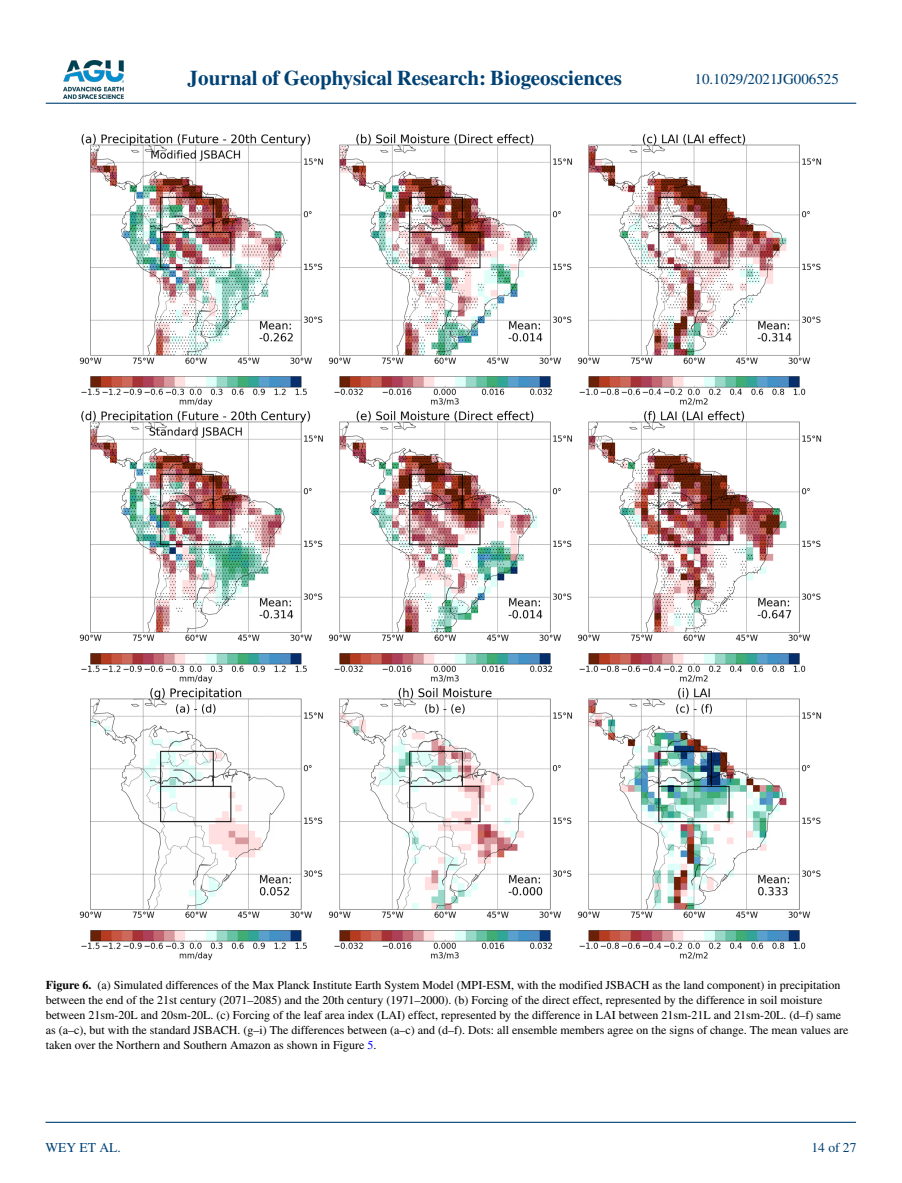
<style>
.page{position:relative;width:902px;height:1183px;background:#fff}
.page>*{position:absolute;margin:0;border:0;box-sizing:border-box;transform-origin:0 0}
.t1{font:700 21px "STIX";color:#004174}
.t2{font:15px "STIX";color:#004174}
.t3{font:13.5px "STIX";color:#004174}
.t4{font:12px/15px "STIX";color:#000}
.s1{font-weight:700}
.s2{color:#00f}
</style>
<div class="page">
<img style="left:63px;top:60px;width:60px;height:39px">
<hr style="left:46px;top:103px;width:810px;height:1px;background:#004174">
<hr style="left:45px;top:1121px;width:810px;height:1px;background:#004174">
<img style="left:79px;top:134px;width:742px;height:826px">
<h1 class="t1" style="left:188px;top:66px;width:435px">Journal of Geophysical Research: Biogeosciences</h1>
<p class="t2" style="left:694px;top:69px;width:146px">10.1029/2021JG006525</p>
<p class="t4" style="left:46px;top:978px;width:804px"><span class="s1">Figure 6.</span> (a) Simulated differences of the Max Planck Institute Earth System Model (MPI-ESM, with the modified JSBACH as the land component) in precipitation between the end of the 21st century (2071–2085) and the 20th century (1971–2000). (b) Forcing of the direct effect, represented by the difference in soil moisture between 21sm-20L and 20sm-20L. (c) Forcing of the leaf area index (LAI) effect, represented by the difference in LAI between 21sm-21L and 21sm-20L. (d–f) same as (a–c), but with the standard JSBACH. (g–i) The differences between (a–c) and (d–f). Dots: all ensemble members agree on the signs of change. The mean values are taken over the Northern and Southern Amazon as shown in Figure <span class="s2">5</span>.</p>
<p class="t3" style="left:45px;top:1138px;width:77px">WEY ET AL.</p>
<p class="t3" style="left:811px;top:1138px;width:46px">14 of 27</p>
</div>
